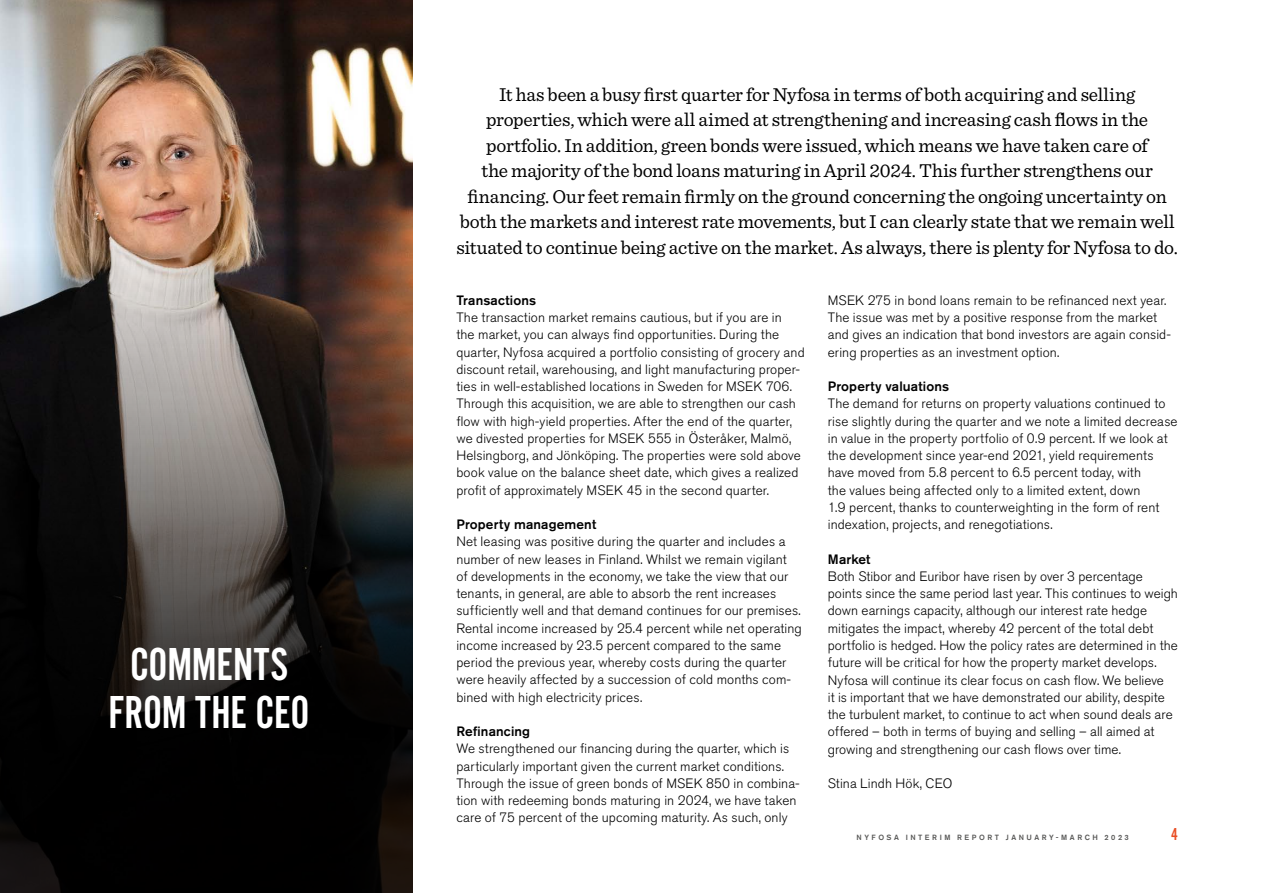
<style>
.page{position:relative;width:1263px;height:893px;background:#fff}
.page>*{position:absolute;margin:0;border:0;box-sizing:border-box;transform-origin:0 0}
.t1{font:48px/48px "Alternate Got No 2 D";letter-spacing:-.005em;color:#fff;text-align:center}
.t2{font:19.5px/25.5px "Sentinel";letter-spacing:-.01em;color:#000;text-align:center}
.t3{font:18px "Alternate Got No 2 D";color:#e94e24}
.t4{font:300 13.5px/17.2px "Akzidenz Grotesk Pro";letter-spacing:.005em;color:#000}
.t5{font:500 13.5px "Akzidenz Grotesk Pro";letter-spacing:.01em;color:#000}
.t6{font:500 7.5px "Akzidenz Grotesk Pro";letter-spacing:.34em;color:#575756}
</style>
<div class="page">
<img style="left:0;top:0;width:412px;height:893px">
<h1 class="t1" style="left:108px;top:640px;width:203px">COMMENTS<br>FROM THE CEO</h1>
<p class="t2" style="left:456px;top:80px;width:723px">It has been a busy first quarter for Nyfosa in terms of both acquiring and selling properties, which were all aimed at strengthening and increasing cash flows in the portfolio. In addition, green bonds were issued, which means we have taken care of<br>the majority of the bond loans maturing in April 2024. This further strengthens our financing. Our feet remain firmly on the ground concerning the ongoing uncertainty on both the markets and interest rate movements, but I can clearly state that we remain well situated to continue being active on the market. As always, there is plenty for Nyfosa to do.</p>
<p class="t5" style="left:456px;top:291px;width:81px">Transactions</p>
<p class="t4" style="left:456px;top:309px;width:350px">The transaction market remains cautious, but if you are in<br>the market, you can always find opportunities. During the quarter, Nyfosa acquired a portfolio consisting of grocery and discount retail, warehousing, and light manufacturing proper&shy;ties in well-established locations in Sweden for MSEK 706.<br>Through this acquisition, we are able to strengthen our cash flow with high-yield properties. After the end of the quarter, we divested properties for MSEK 555 in Österåker, Malmö, Helsingborg, and Jönköping. The properties were sold above book value on the balance sheet date, which gives a realized profit of approximately MSEK 45 in the second quarter.</p>
<p class="t5" style="left:456px;top:516px;width:141px">Property management</p>
<p class="t4" style="left:456px;top:533px;width:347px">Net leasing was positive during the quarter and includes a number of new leases in Finland. Whilst we remain vigilant<br>of developments in the economy, we take the view that our tenants, in general, are able to absorb the rent increases sufficiently well and that demand continues for our premises.<br>Rental income increased by 25.4 percent while net operating income increased by 23.5 percent compared to the same period the previous year, whereby costs during the quarter were heavily affected by a succession of cold months com&shy;bined with high electricity prices.</p>
<p class="t5" style="left:456px;top:723px;width:75px">Refinancing</p>
<p class="t4" style="left:456px;top:740px;width:345px">We strengthened our financing during the quarter, which is particularly important given the current market conditions.<br>Through the issue of green bonds of MSEK 850 in combina&shy;tion with redeeming bonds maturing in 2024, we have taken care of 75 percent of the upcoming maturity. As such, only</p>
<p class="t4" style="left:828px;top:292px;width:345px">MSEK 275 in bond loans remain to be refinanced next year.<br>The issue was met by a positive response from the market and gives an indication that bond investors are again consid&shy;ering properties as an investment option.</p>
<p class="t5" style="left:828px;top:378px;width:123px">Property valuations</p>
<p class="t4" style="left:828px;top:395px;width:351px">The demand for returns on property valuations continued to rise slightly during the quarter and we note a limited decrease in value in the property portfolio of 0.9 percent. If we look at the development since year-end 2021, yield requirements have moved from 5.8 percent to 6.5 percent today, with<br>the values being affected only to a limited extent, down<br>1.9 percent, thanks to counterweighting in the form of rent indexation, projects, and renegotiations.</p>
<p class="t5" style="left:828px;top:550px;width:44px">Market</p>
<p class="t4" style="left:828px;top:568px;width:352px">Both Stibor and Euribor have risen by over 3 percentage points since the same period last year. This continues to weigh down earnings capacity, although our interest rate hedge mitigates the impact, whereby 42 percent of the total debt portfolio is hedged. How the policy rates are determined in the future will be critical for how the property market develops.<br>Nyfosa will continue its clear focus on cash flow. We believe<br>it is important that we have demonstrated our ability, despite the turbulent market, to continue to act when sound deals are offered – both in terms of buying and selling – all aimed at growing and strengthening our cash flows over time.</p>
<p class="t4" style="left:828px;top:775px;width:126px">Stina Lindh Hök, CEO</p>
<p class="t6" style="left:856px;top:833px;width:274px">NYFOSA INTERIM REPORT JANUARY-MARCH 2023</p>
<h3 class="t3" style="left:1171px;top:825px;width:8px">4</h3>
</div>
